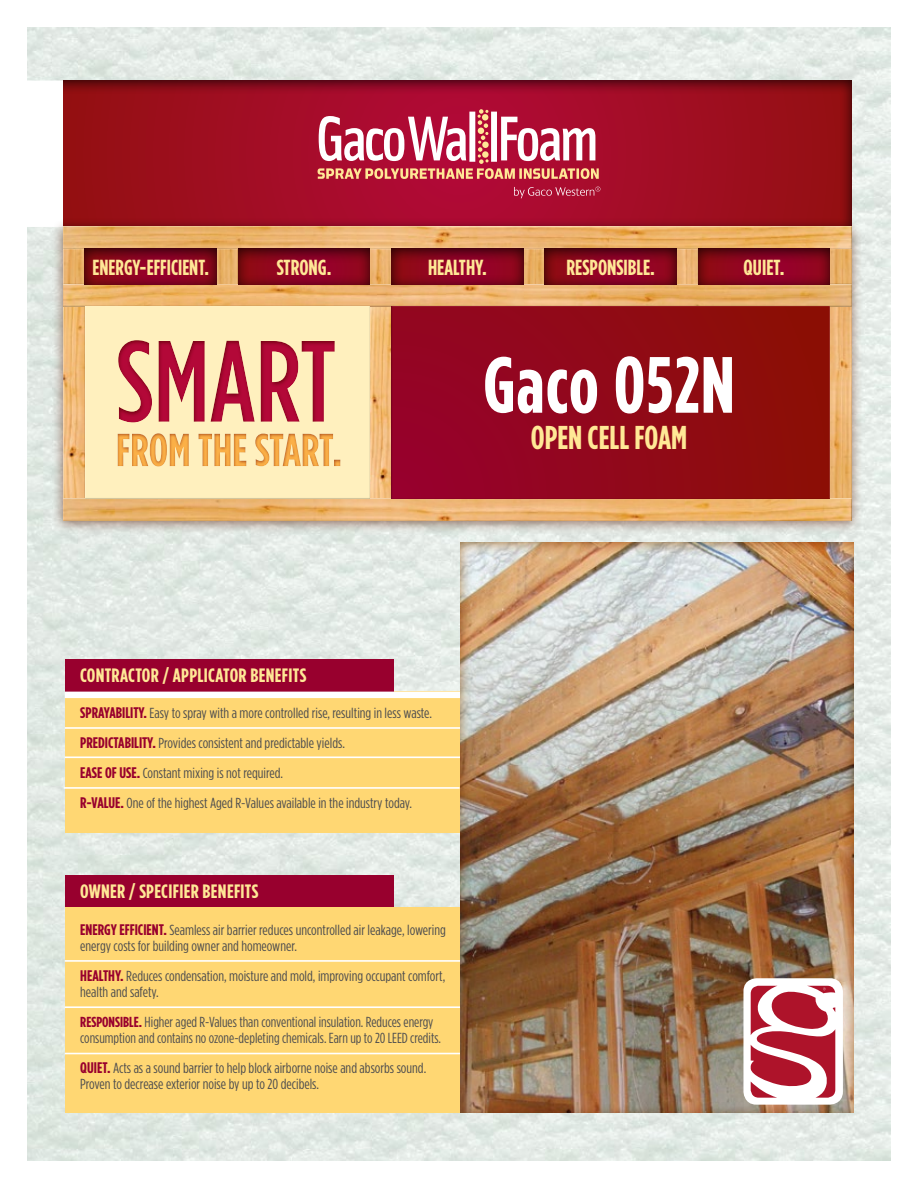
<style>
.page{position:relative;width:918px;height:1188px;background:#fff}
.page>*{position:absolute;margin:0;border:0;box-sizing:border-box;transform-origin:0 0}
.t1{font:700 condensed 79.5px "Gotham HTF";letter-spacing:.015em;color:#fff}
.t2{font:700 condensed 33px "Gotham HTF";color:#ffe896}
.t3{font:700 condensed 21.75px "Gotham HTF";color:#ffe896}
.t4{font:700 condensed 19.35px "Gotham HTF";letter-spacing:.015em;color:#ffe896;scale:1.05 1}
.t5{font:condensed 14.55px/29.8px "Gotham HTF";color:#4d4d4f;scale:1.05 1}
.t6{font:condensed 14.55px/16.2px "Gotham HTF";color:#4d4d4f}
.s1{font-weight:700;font-size:15.3px;color:#98002e}
.s2{font-weight:700;color:#98002e}
</style>
<div class="page">
<img style="left:27px;top:27px;width:864px;height:1134px">
<div style="left:65px;top:692px;width:396px;height:141px;background:#ffd773"></div>
<div style="left:65px;top:659px;width:328px;height:32px;background:#98002e"></div>
<div style="left:65px;top:875px;width:328px;height:32px;background:#98002e"></div>
<div style="left:65px;top:692px;width:396px;height:6px;background:#fff"></div>
<hr style="left:65px;top:727px;width:396px;height:2px;background:#fff">
<hr style="left:65px;top:756px;width:396px;height:2px;background:#fff">
<hr style="left:64px;top:787px;width:396px;height:2px;background:#fff">
<div style="left:65px;top:907px;width:396px;height:206px;background:#ffd773"></div>
<hr style="left:65px;top:960px;width:396px;height:2px;background:#fff">
<hr style="left:65px;top:1006px;width:396px;height:2px;background:#fff">
<hr style="left:65px;top:1053px;width:396px;height:1px;background:#fff">
<div style="left:461px;top:542px;width:393px;height:571px;background:#a7600c;opacity:.75"></div>
<div style="left:52px;top:219px;width:811px;height:316px;background:#69321f;opacity:.67"></div>
<div style="left:63px;top:81px;width:789px;height:146px;background:#000;opacity:.75"></div>
<div style="left:830px;top:248px;width:23px;height:38px;background:#000;opacity:.67"></div>
<div style="left:830px;top:305px;width:23px;height:195px;background:#000;opacity:.67"></div>
<div style="left:63px;top:305px;width:23px;height:195px;background:#000;opacity:.67"></div>
<div style="left:63px;top:248px;width:23px;height:38px;background:#000;opacity:.67"></div>
<div style="left:216px;top:248px;width:24px;height:38px;background:#000;opacity:.67"></div>
<div style="left:370px;top:248px;width:23px;height:38px;background:#000;opacity:.67"></div>
<div style="left:370px;top:306px;width:23px;height:194px;background:#000;opacity:.67"></div>
<div style="left:523px;top:248px;width:23px;height:38px;background:#000;opacity:.67"></div>
<div style="left:676px;top:248px;width:24px;height:38px;background:#000;opacity:.67"></div>
<div style="left:62px;top:227px;width:791px;height:23px;background:#000;opacity:.67"></div>
<div style="left:62px;top:499px;width:791px;height:23px;background:#000;opacity:.67"></div>
<div style="left:62px;top:284px;width:791px;height:24px;background:#000;opacity:.67"></div>
<div style="left:84px;top:248px;width:135px;height:38px;background:#000;opacity:.75"></div>
<div style="left:237px;top:248px;width:135px;height:38px;background:#000;opacity:.75"></div>
<div style="left:391px;top:248px;width:135px;height:38px;background:#000;opacity:.75"></div>
<div style="left:544px;top:248px;width:135px;height:38px;background:#000;opacity:.75"></div>
<div style="left:697px;top:248px;width:135px;height:38px;background:#000;opacity:.75"></div>
<div style="left:84px;top:306px;width:287px;height:194px;background:#fff0be"></div>
<div style="left:116px;top:339px;width:219px;height:84px;background:#85271a;opacity:.75"></div>
<div style="left:116px;top:432px;width:225px;height:36px;background:#85271a;opacity:.65"></div>
<div style="left:390px;top:305px;width:441px;height:194px;background:#000;opacity:.67"></div>
<svg style="left:318px;top:109px;width:281px;height:70px"></svg>
<svg style="left:514px;top:187px;width:86px;height:11px"></svg>
<div style="left:743px;top:978px;width:100px;height:127px;background:#fff;border-radius:13px"></div>
<svg style="left:751px;top:986px;width:84px;height:112px"></svg>
<h3 class="t3" style="left:93px;top:255px;width:118px">ENERGY-EFFICIENT.</h3>
<h3 class="t3" style="left:277px;top:255px;width:56px">STRONG.</h3>
<h3 class="t3" style="left:428px;top:255px;width:60px">HEALTHY.</h3>
<h3 class="t3" style="left:567px;top:255px;width:90px">RESPONSIBLE.</h3>
<h3 class="t3" style="left:744px;top:255px;width:42px">QUIET.</h3>
<h1 class="t1" style="left:483px;top:340px;width:253px">Gaco 052N</h1>
<h2 class="t2" style="left:531px;top:419px;width:158px">OPEN CELL FOAM</h2>
<h3 class="t4" style="left:80px;top:664px;width:217px">CONTRACTOR / APPLICATOR BENEFITS</h3>
<p class="t5" style="left:80px;top:698px;width:337px"><span class="s1">SPRAYABILITY.</span> Easy to spray with a more controlled rise, resulting in less waste.<br><span class="s1">PREDICTABILITY.</span> Provides consistent and predictable yields.<br><span class="s1">EASE OF USE.</span> Constant mixing is not required.<br><span class="s1">R-VALUE.</span> One of the highest Aged R-Values available in the industry today.</p>
<h3 class="t4" style="left:80px;top:880px;width:171px">OWNER / SPECIFIER BENEFITS</h3>
<p class="t5" style="left:80px;top:921px;width:350px;line-height:16.2px"><span class="s1">ENERGY EFFICIENT.</span> Seamless air barrier reduces uncontrolled air leakage, lowering energy costs for building owner and homeowner.</p>
<p class="t5" style="left:80px;top:967px;width:349px;line-height:16.2px"><span class="s1">HEALTHY.</span> Reduces condensation, moisture and mold, improving occupant comfort, health and safety.</p>
<p class="t6" style="left:80px;top:1013px;width:362px"><span class="s2">RESPONSIBLE.</span> Higher aged R-Values than conventional insulation. Reduces energy consumption and contains no ozone-depleting chemicals. Earn up to 20 LEED credits.</p>
<p class="t5" style="left:80px;top:1059px;width:331px;line-height:16.2px"><span class="s1">QUIET.</span> Acts as a sound barrier to help block airborne noise and absorbs sound.<br>Proven to decrease exterior noise by up to 20 decibels.</p>
</div>
